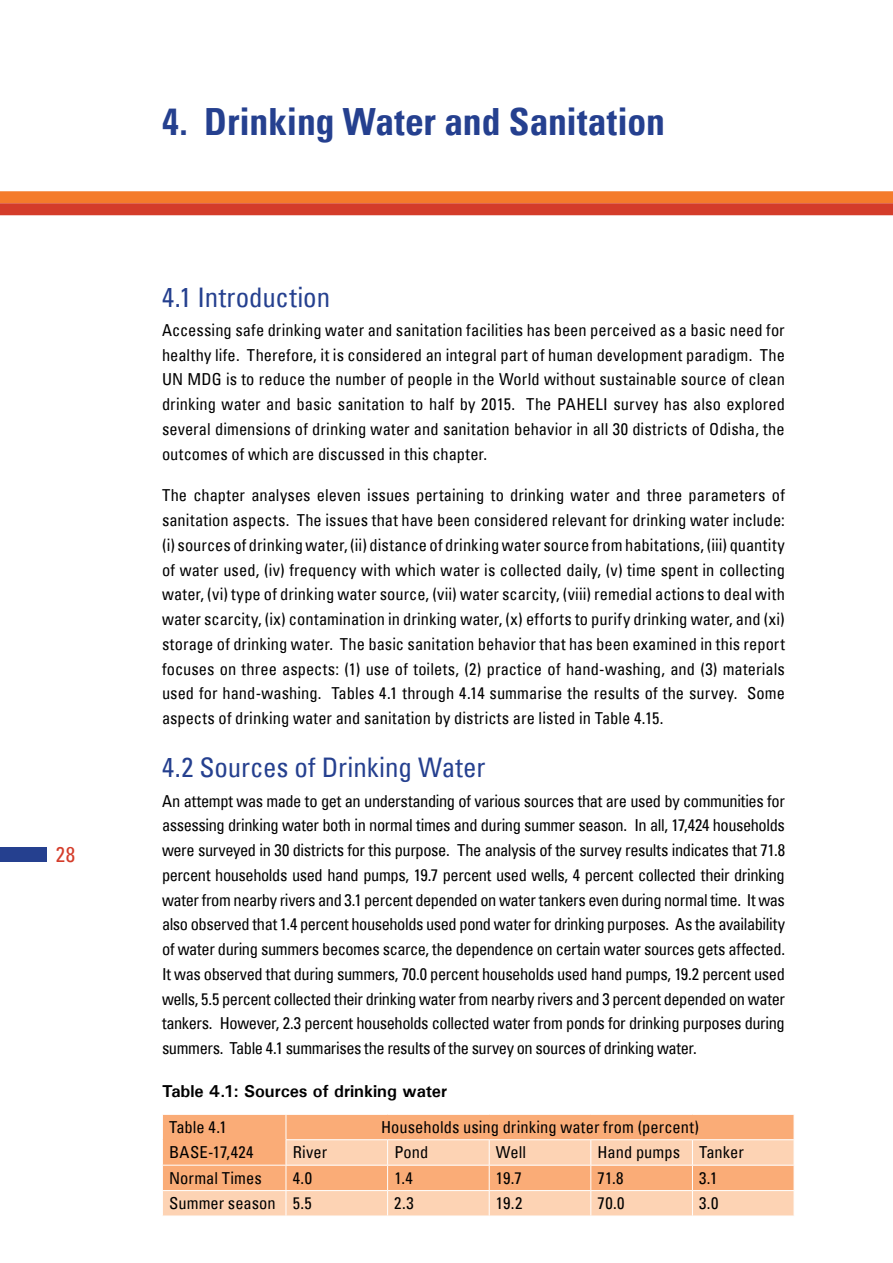
<style>
.page{position:relative;width:893px;height:1263px;background:#fff}
.page>*{position:absolute;margin:0;border:0;box-sizing:border-box;transform-origin:0 0}
.t1{font:700 condensed 37.5px "Univers";color:#25408f}
.t2{font:condensed 27px "Univers";color:#25408f}
.t3{font:condensed 21px "Univers";color:#d43c2a}
.t4{font:700 17.25px "Univers";letter-spacing:-.005em;color:#000}
.t5{font:condensed 16.5px/24.8px "Univers";color:#000;text-align:justify}
</style>
<div class="page">
<div style="left:0;top:846px;width:47px;height:15px;background:#25408f"></div>
<div style="left:163px;top:1115px;width:631px;height:25px;background:#faac77"></div>
<svg style="left:163px;top:1140px;width:631px;height:75px;background:#fbc49c"></svg>
<hr style="left:286px;top:1139px;width:102px;height:1px;background:#fff">
<hr style="left:388px;top:1139px;width:101px;height:1px;background:#fff">
<hr style="left:489px;top:1139px;width:102px;height:1px;background:#fff">
<hr style="left:591px;top:1139px;width:101px;height:1px;background:#fff">
<hr style="left:692px;top:1139px;width:102px;height:1px;background:#fff">
<hr style="left:162px;top:1165px;width:124px;height:1px;background:#fff">
<hr style="left:286px;top:1165px;width:102px;height:1px;background:#fff">
<hr style="left:388px;top:1165px;width:101px;height:1px;background:#fff">
<hr style="left:489px;top:1165px;width:102px;height:1px;background:#fff">
<hr style="left:591px;top:1165px;width:101px;height:1px;background:#fff">
<hr style="left:692px;top:1165px;width:102px;height:1px;background:#fff">
<hr style="left:162px;top:1190px;width:124px;height:1px;background:#fff">
<hr style="left:286px;top:1190px;width:102px;height:1px;background:#fff">
<svg style="left:286px;top:1115px;width:1px;height:100px"></svg>
<hr style="left:388px;top:1190px;width:101px;height:1px;background:#fff">
<svg style="left:387px;top:1140px;width:1px;height:75px"></svg>
<hr style="left:489px;top:1190px;width:102px;height:1px;background:#fff">
<svg style="left:489px;top:1140px;width:1px;height:75px"></svg>
<hr style="left:591px;top:1190px;width:101px;height:1px;background:#fff">
<svg style="left:590px;top:1140px;width:1px;height:75px"></svg>
<hr style="left:692px;top:1190px;width:102px;height:1px;background:#fff">
<svg style="left:692px;top:1140px;width:1px;height:75px"></svg>
<div style="left:0;top:191px;width:893px;height:12px;background:#f47b2b"></div>
<div style="left:0;top:203px;width:893px;height:12px;background:#d43c2a"></div>
<p class="t3" style="left:56px;top:840px;width:21px">28</p>
<h1 class="t1" style="left:162px;top:99px;width:504px">4. Drinking Water and Sanitation</h1>
<h2 class="t2" style="left:162px;top:280px;width:170px">4.1 Introduction</h2>
<p class="t5" style="left:162px;top:317px;width:624px">Accessing safe drinking water and sanitation facilities has been perceived as a basic need for healthy life. Therefore, it is considered an integral part of human development paradigm. The UN MDG is to reduce the number of people in the World without sustainable source of clean drinking water and basic sanitation to half by 2015. The PAHELI survey has also explored several dimensions of drinking water and sanitation behavior in all 30 districts of Odisha, the outcomes of which are discussed in this chapter.</p>
<p class="t5" style="left:162px;top:483px;width:624px">The chapter analyses eleven issues pertaining to drinking water and three parameters of sanitation aspects. The issues that have been considered relevant for drinking water include: (i) sources of drinking water, (ii) distance of drinking water source from habitations, (iii) quantity of water used, (iv) frequency with which water is collected daily, (v) time spent in collecting water, (vi) type of drinking water source, (vii) water scarcity, (viii) remedial actions to deal with water scarcity, (ix) contamination in drinking water, (x) efforts to purify drinking water, and (xi) storage of drinking water. The basic sanitation behavior that has been examined in this report focuses on three aspects: (1) use of toilets, (2) practice of hand-washing, and (3) materials used for hand-washing. Tables 4.1 through 4.14 summarise the results of the survey. Some aspects of drinking water and sanitation by districts are listed in Table 4.15.</p>
<h2 class="t2" style="left:162px;top:750px;width:325px">4.2 Sources of Drinking Water</h2>
<p class="t5" style="left:162px;top:788px;width:625px">An attempt was made to get an understanding of various sources that are used by communities for assessing drinking water both in normal times and during summer season. In all, 17,424 households were surveyed in 30 districts for this purpose. The analysis of the survey results indicates that 71.8 percent households used hand pumps, 19.7 percent used wells, 4 percent collected their drinking water from nearby rivers and 3.1 percent depended on water tankers even during normal time. It was also observed that 1.4 percent households used pond water for drinking purposes. As the availability of water during summers becomes scarce, the dependence on certain water sources gets affected.<br>It was observed that during summers, 70.0 percent households used hand pumps, 19.2 percent used wells, 5.5 percent collected their drinking water from nearby rivers and 3 percent depended on water tankers. However, 2.3 percent households collected water from ponds for drinking purposes during summers. Table 4.1 summarises the results of the survey on sources of drinking water.</p>
<p class="t4" style="left:162px;top:1080px;width:287px">Table 4.1: Sources of drinking water</p>
<p class="t5" style="left:169px;top:1114px;width:86px">Table 4.1<br>BASE-17,424</p>
<p class="t5" style="left:381px;top:1114px;width:319px">Households using drinking water from (percent)</p>
<p class="t5" style="left:293px;top:1140px;width:36px">River</p>
<p class="t5" style="left:394px;top:1140px;width:36px">Pond</p>
<p class="t5" style="left:496px;top:1140px;width:32px">Well</p>
<p class="t5" style="left:598px;top:1140px;width:148px">Hand pumps Tanker</p>
<p class="t5" style="left:169px;top:1165px;width:94px">Normal Times</p>
<p class="t5" style="left:293px;top:1165px;width:21px">4.0</p>
<p class="t5" style="left:394px;top:1165px;width:20px">1.4</p>
<p class="t5" style="left:496px;top:1165px;width:27px">19.7</p>
<p class="t5" style="left:598px;top:1165px;width:27px">71.8</p>
<p class="t5" style="left:699px;top:1165px;width:20px">3.1</p>
<p class="t5" style="left:169px;top:1191px;width:144px">Summer season 5.5</p>
<p class="t5" style="left:394px;top:1191px;width:21px">2.3</p>
<p class="t5" style="left:496px;top:1191px;width:28px">19.2</p>
<p class="t5" style="left:597px;top:1191px;width:28px">70.0</p>
<p class="t5" style="left:699px;top:1191px;width:21px">3.0</p>
</div>
